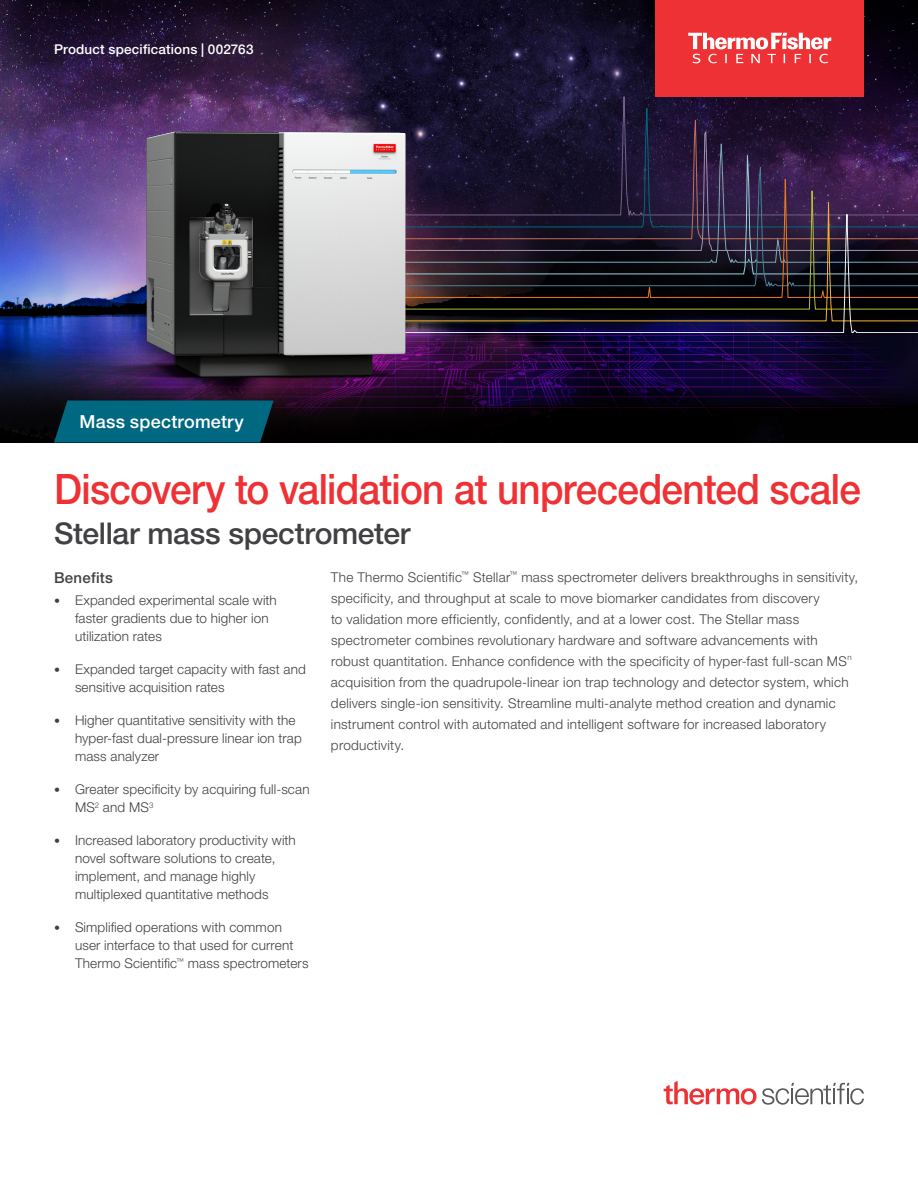
<style>
.page{position:relative;width:918px;height:1188px;background:#fff}
.page>*{position:absolute;margin:0;border:0;box-sizing:border-box;transform-origin:0 0}
.t1{font:500 42px "Helvetica Neue LTW1 G";letter-spacing:-.02em;color:#ee3134;scale:.92 1}
.t2{font:500 30px "Helvetica Neue LTW1 G";letter-spacing:-.01em;color:#414042}
.t3{font:500 18px "Helvetica Neue LTW1 G";letter-spacing:.015em;color:#fff}
.t4{font:500 15px "Helvetica Neue LTW1 G";letter-spacing:.02em;color:#414042}
.t5{font:300 13.5px/18px "Helvetica Neue LTW1 G";letter-spacing:.015em;color:#414042}
.t6{font:500 13.5px "Helvetica Neue LTW1 G";letter-spacing:.015em;color:#fff}
.s1{font-size:12px}
</style>
<div class="page">
<img style="left:0;top:0;width:918px;height:442px">
<div style="left:656px;top:0;width:208px;height:96px;background:#ee3134"></div>
<svg style="left:688px;top:33px;width:143px;height:30px"></svg>
<div style="left:54px;top:423px;width:220px;height:19px;background:#006880"></div>
<svg style="left:598px;top:99px;width:320px;height:29px;background:#1b0f2e"></svg>
<svg style="left:598px;top:130px;width:320px;height:8px;background:#201232"></svg>
<svg style="left:598px;top:138px;width:320px;height:12px;background:#251538"></svg>
<svg style="left:598px;top:150px;width:320px;height:40px;background:#341e49"></svg>
<svg style="left:598px;top:190px;width:320px;height:143px;background:#251e2d"></svg>
<img style="left:0;top:81px;width:598px;height:342px">
<svg style="left:664px;top:1081px;width:200px;height:24px"></svg>
<p class="t6" style="left:54px;top:41px;width:201px">Product specifications | 002763</p>
<h3 class="t3" style="left:80px;top:411px;width:166px">Mass spectrometry</h3>
<h1 class="t1" style="left:54px;top:464px;width:879px">Discovery to validation at unprecedented scale</h1>
<h2 class="t2" style="left:54px;top:516px;width:358px">Stellar mass spectrometer</h2>
<p class="t4" style="left:54px;top:568px;width:61px">Benefits</p>
<p class="t5" style="left:75px;top:591px;width:203px;text-indent:-21px"><span class="s1">•</span> Expanded experimental scale with faster gradients due to higher ion utilization rates</p>
<p class="t5" style="left:75px;top:660px;width:232px;text-indent:-21px"><span class="s1">•</span> Expanded target capacity with fast and sensitive acquisition rates</p>
<p class="t5" style="left:75px;top:711px;width:228px;text-indent:-21px"><span class="s1">•</span> Higher quantitative sensitivity with the hyper-fast dual-pressure linear ion trap mass analyzer</p>
<p class="t5" style="left:75px;top:780px;width:236px;text-indent:-21px"><span class="s1">•</span> Greater specificity by acquiring full-scan<br>MS<sup>2</sup> and MS<sup>3</sup></p>
<p class="t5" style="left:75px;top:831px;width:222px;text-indent:-21px"><span class="s1">•</span> Increased laboratory productivity with novel software solutions to create, implement, and manage highly multiplexed quantitative methods</p>
<p class="t5" style="left:75px;top:918px;width:235px;text-indent:-21px"><span class="s1">•</span> Simplified operations with common user interface to that used for current<br>Thermo Scientific<sup>™</sup> mass spectrometers</p>
<p class="t5" style="left:331px;top:566px;width:529px;line-height:21px">The Thermo Scientific<sup>™</sup> Stellar<sup>™</sup> mass spectrometer delivers breakthroughs in sensitivity, specificity, and throughput at scale to move biomarker candidates from discovery<br>to validation more efficiently, confidently, and at a lower cost. The Stellar mass spectrometer combines revolutionary hardware and software advancements with robust quantitation. Enhance confidence with the specificity of hyper-fast full-scan MS<sup>n </sup>acquisition from the quadrupole-linear ion trap technology and detector system, which delivers single-ion sensitivity. Streamline multi-analyte method creation and dynamic instrument control with automated and intelligent software for increased laboratory productivity.</p>
</div>
